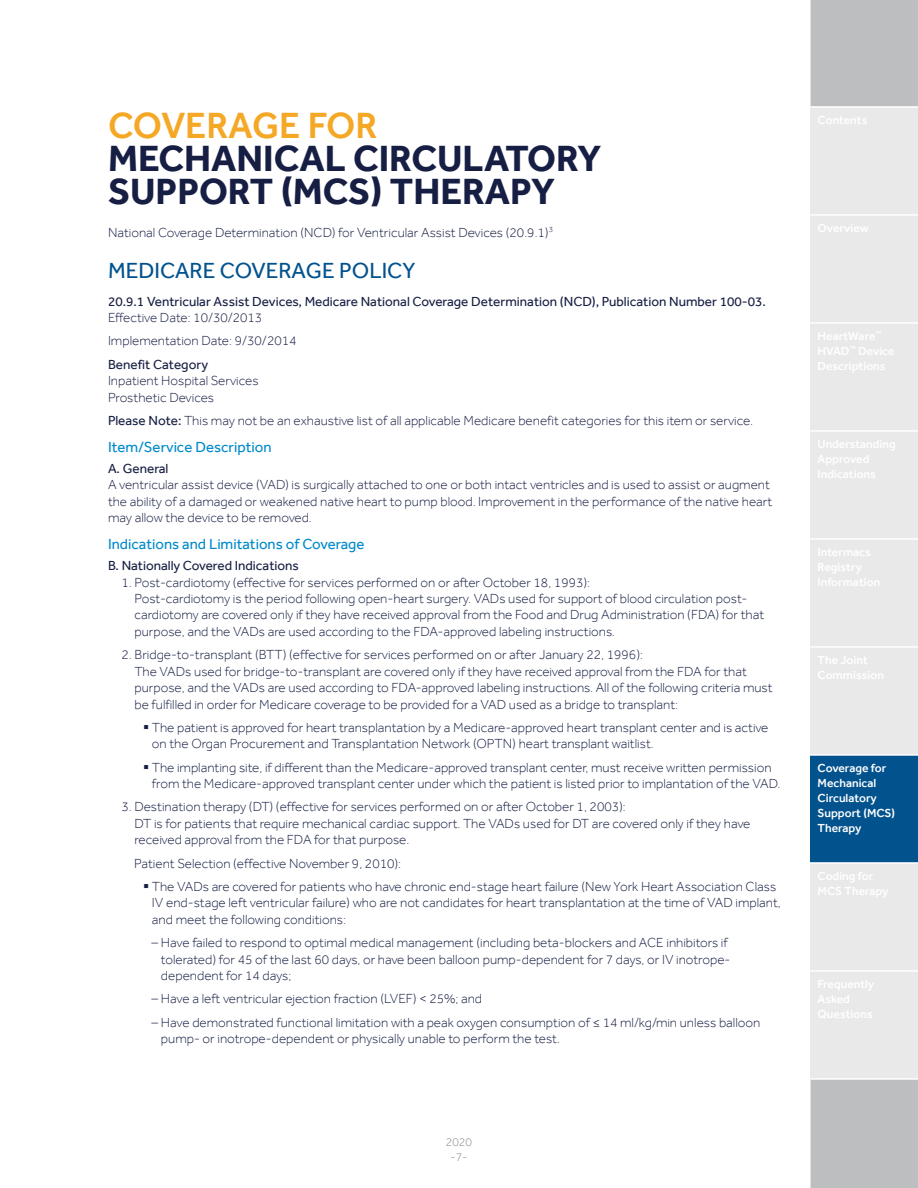
<style>
.page{position:relative;width:918px;height:1188px;background:#fff}
.page>*{position:absolute;margin:0;border:0;box-sizing:border-box;transform-origin:0 0}
.t1{font:700 37.5px/33px "Effra";color:#171e43}
.t2{font:500 37.5px "Effra";color:#f5a826}
.t3{font:22.5px "Effra";color:#02528e}
.t4{font:15px "Effra";color:#008acb}
.t5{font:300 13.5px/16.5px "Effra";color:#171e43}
.t6{font:13.5px "Effra";color:#171e43}
.t7{font:500 12px/15px "Effra";color:#fff}
.t8{font:300 12px/14.4px "Effra";color:#8a8c8e;text-align:center}
.s1{font-weight:400}
</style>
<div class="page">
<div style="left:811px;top:0;width:107px;height:1188px;background:#bcbec0"></div>
<div style="left:810px;top:108px;width:108px;height:970px;background:#e9e9ea"></div>
<div style="left:810px;top:755px;width:108px;height:108px;background:#02528e"></div>
<hr style="left:810px;top:106px;width:108px;height:2px;background:#fff">
<hr style="left:810px;top:214px;width:108px;height:2px;background:#fff">
<hr style="left:810px;top:322px;width:108px;height:2px;background:#fff">
<hr style="left:810px;top:430px;width:108px;height:2px;background:#fff">
<hr style="left:810px;top:538px;width:108px;height:2px;background:#fff">
<hr style="left:810px;top:646px;width:108px;height:2px;background:#fff">
<hr style="left:810px;top:754px;width:108px;height:2px;background:#fff">
<hr style="left:810px;top:862px;width:108px;height:2px;background:#fff">
<hr style="left:810px;top:970px;width:108px;height:2px;background:#fff">
<hr style="left:810px;top:1078px;width:108px;height:2px;background:#fff">
<h1 class="t2" style="left:108px;top:103px;width:271px">COVERAGE FOR</h1>
<h1 class="t1" style="left:108px;top:141px;width:495px">MECHANICAL CIRCULATORY<br>SUPPORT (MCS) THERAPY</h1>
<p class="t5" style="left:108px;top:224px;width:447px">National Coverage Determination (NCD) for Ventricular Assist Devices (20.9.1)<sup>3</sup></p>
<h2 class="t3" style="left:108px;top:258px;width:309px">MEDICARE COVERAGE POLICY</h2>
<p class="t6" style="left:108px;top:293px;width:659px">20.9.1 Ventricular Assist Devices, Medicare National Coverage Determination (NCD), Publication Number 100-03.</p>
<p class="t5" style="left:108px;top:306px;width:190px;line-height:23.2px">Effective Date: 10/30/2013<br>Implementation Date: 9/30/2014</p>
<p class="t6" style="left:108px;top:356px;width:102px">Benefit Category</p>
<p class="t5" style="left:108px;top:372px;width:152px">Inpatient Hospital Services<br>Prosthetic Devices</p>
<p class="t5" style="left:108px;top:412px;width:647px"><span class="s1">Please Note:</span> This may not be an exhaustive list of all applicable Medicare benefit categories for this item or service.</p>
<p class="t4" style="left:108px;top:438px;width:165px">Item/Service Description</p>
<p class="t6" style="left:108px;top:460px;width:62px">A. General</p>
<p class="t5" style="left:108px;top:476px;width:666px">A ventricular assist device (VAD) is surgically attached to one or both intact ventricles and is used to assist or augment the ability of a damaged or weakened native heart to pump blood. Improvement in the performance of the native heart may allow the device to be removed.</p>
<p class="t4" style="left:108px;top:535px;width:258px">Indications and Limitations of Coverage</p>
<p class="t6" style="left:108px;top:558px;width:192px">B. Nationally Covered Indications</p>
<p class="t5" style="left:135px;top:574px;width:631px;text-indent:-13px">1. Post-cardiotomy (effective for services performed on or after October 18, 1993):<br>Post-cardiotomy is the period following open-heart surgery. VADs used for support of blood circulation post&shy;cardiotomy are covered only if they have received approval from the Food and Drug Administration (FDA) for that purpose, and the VADs are used according to the FDA-approved labeling instructions.</p>
<p class="t5" style="left:135px;top:646px;width:640px;text-indent:-13px">2. Bridge-to-transplant (BTT) (effective for services performed on or after January 22, 1996):<br>The VADs used for bridge-to-transplant are covered only if they have received approval from the FDA for that purpose, and the VADs are used according to FDA-approved labeling instructions. All of the following criteria must be fulfilled in order for Medicare coverage to be provided for a VAD used as a bridge to transplant:</p>
<p class="t5" style="left:152px;top:719px;width:618px;text-indent:-9px">▪ The patient is approved for heart transplantation by a Medicare-approved heart transplant center and is active on the Organ Procurement and Transplantation Network (OPTN) heart transplant waitlist.</p>
<p class="t5" style="left:152px;top:759px;width:630px;text-indent:-9px">▪ The implanting site, if different than the Medicare-approved transplant center, must receive written permission from the Medicare-approved transplant center under which the patient is listed prior to implantation of the VAD.</p>
<p class="t5" style="left:135px;top:799px;width:617px;text-indent:-13px">3. Destination therapy (DT) (effective for services performed on or after October 1, 2003):<br>DT is for patients that require mechanical cardiac support. The VADs used for DT are covered only if they have received approval from the FDA for that purpose.</p>
<p class="t5" style="left:134px;top:855px;width:268px">Patient Selection (effective November 9, 2010):</p>
<p class="t5" style="left:152px;top:878px;width:630px;text-indent:-9px">▪ The VADs are covered for patients who have chronic end-stage heart failure (New York Heart Association Class<br>IV end-stage left ventricular failure) who are not candidates for heart transplantation at the time of VAD implant, and meet the following conditions:</p>
<p class="t5" style="left:161px;top:934px;width:571px;text-indent:-9px">– Have failed to respond to optimal medical management (including beta-blockers and ACE inhibitors if tolerated) for 45 of the last 60 days, or have been balloon pump-dependent for 7 days, or IV inotrope&shy;dependent for 14 days;</p>
<p class="t5" style="left:152px;top:991px;width:332px">– Have a left ventricular ejection fraction (LVEF) &lt; 25%; and</p>
<p class="t5" style="left:161px;top:1014px;width:601px;text-indent:-9px">– Have demonstrated functional limitation with a peak oxygen consumption of ≤ 14 ml/kg/min unless balloon pump- or inotrope-dependent or physically unable to perform the test.</p>
<p class="t8" style="left:446px;top:1135px;width:28px">2020 -7-</p>
<p class="t7" style="left:818px;top:112px;width:51px">Contents</p>
<p class="t7" style="left:818px;top:358px;width:70px">Descriptions</p>
<p class="t7" style="left:818px;top:451px;width:53px">Approved</p>
<p class="t7" style="left:818px;top:652px;width:68px">The Joint<br>Commission</p>
<p class="t7" style="left:818px;top:760px;width:79px">Coverage for<br>Mechanical<br>Circulatory<br>Support (MCS)<br>Therapy</p>
<p class="t7" style="left:818px;top:883px;width:72px">MCS Therapy</p>
</div>
